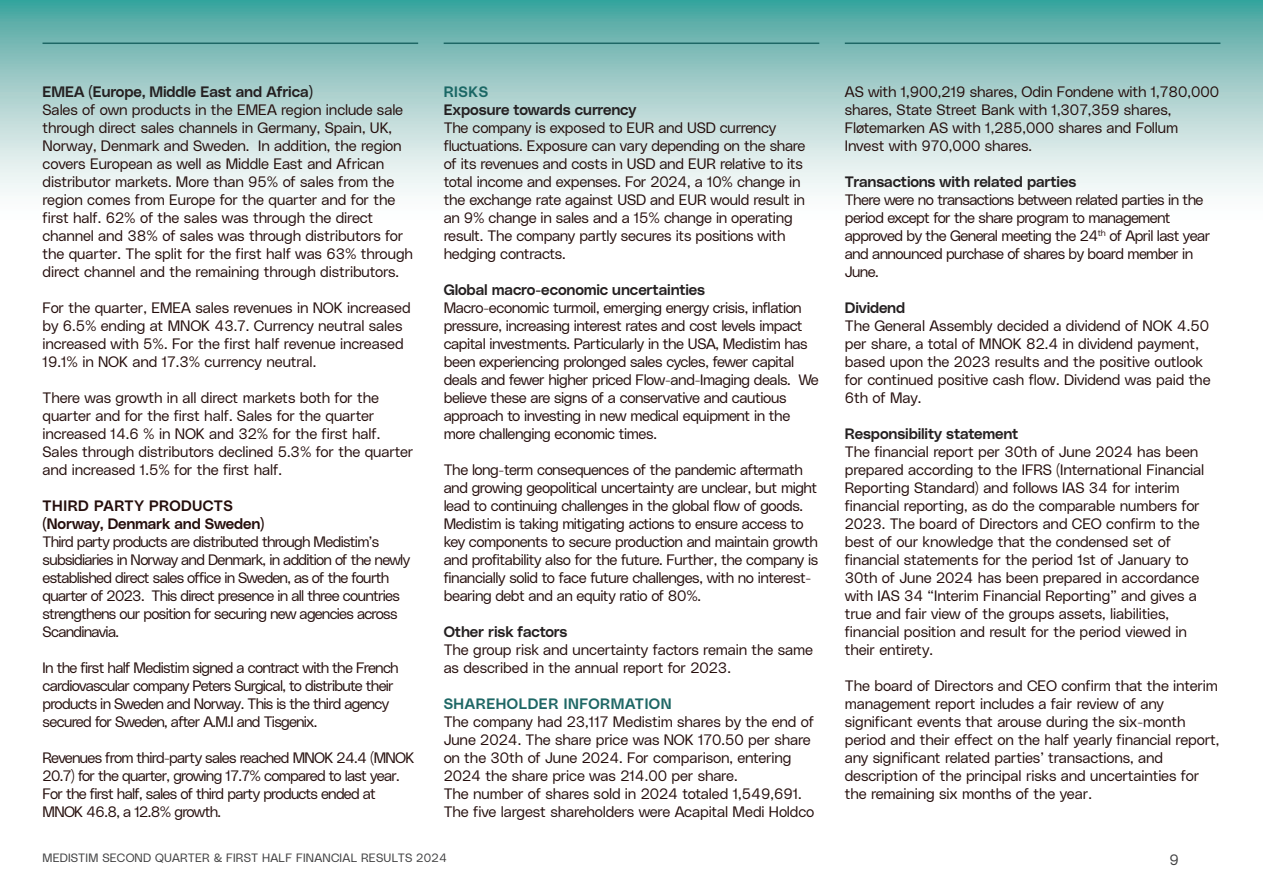
<style>
.page{position:relative;width:1263px;height:893px;background:#fff}
.page>*{position:absolute;margin:0;border:0;box-sizing:border-box;transform-origin:0 0}
.Bodytext_10_pt{font:15px/18px "Poly Sans Slim";letter-spacing:-.015em;color:#240d0b}
.Bodytext_10_pt-2{font:15px/18px "Poly Sans Slim";letter-spacing:-.05em;color:#240d0b}
.Bodytext_10_pt-3{font:15px/18px "Poly Sans Slim";letter-spacing:-.04em;color:#240d0b}
.Subtitle_2{font:15px "Poly Sans Median";letter-spacing:-.01em;color:#231f20}
.Subtitle_2-2{font:15px "Poly Sans Median";letter-spacing:-.01em;color:#240d0b}
.Bodytext_10_pt-4{font:15px "Poly Sans Median";letter-spacing:.035em;color:#1e6765}
.Subtitle_1{font:15px "Poly Sans Median";letter-spacing:.03em;color:#240d0b}
.Subtitle_1-2{font:15px "Poly Sans Median";letter-spacing:.04em;color:#1a6765}
.t1{font:15px "Poly Sans Slim";color:#3e3e3f}
.t2{font:12px "Poly Sans Slim";letter-spacing:.02em;color:#3e3e3f}
</style>
<div class="page">
<svg style="left:0;top:0;width:1263px;height:193px;background:#a6d0cd"></svg>
<hr style="left:43px;top:43px;width:375px;height:1px;background:#1e6765">
<hr style="left:444px;top:43px;width:375px;height:1px;background:#1e6765">
<hr style="left:845px;top:43px;width:375px;height:1px;background:#1e6765">
<p class="Subtitle_2" style="left:43px;top:80px;width:272px">EMEA (Europe, Middle East and Africa)</p>
<p class="Bodytext_10_pt" style="left:43px;top:99px;width:372px">Sales of own products in the EMEA region include sale through direct sales channels in Germany, Spain, UK, Norway, Denmark and Sweden. In addition, the region covers European as well as Middle East and African distributor markets. More than 95% of sales from the region comes from Europe for the quarter and for the first half. 62% of the sales was through the direct channel and 38% of sales was through distributors for the quarter. The split for the first half was 63% through direct channel and the remaining through distributors.</p>
<p class="Bodytext_10_pt" style="left:43px;top:297px;width:370px">For the quarter, EMEA sales revenues in NOK increased by 6.5% ending at MNOK 43.7. Currency neutral sales increased with 5%. For the first half revenue increased 19.1% in NOK and 17.3% currency neutral.</p>
<p class="Bodytext_10_pt" style="left:43px;top:387px;width:372px">There was growth in all direct markets both for the quarter and for the first half. Sales for the quarter increased 14.6 % in NOK and 32% for the first half.<br>Sales through distributors declined 5.3% for the quarter and increased 1.5% for the first half.</p>
<p class="Subtitle_1" style="left:43px;top:494px;width:192px">THIRD PARTY PRODUCTS</p>
<p class="Subtitle_2-2" style="left:43px;top:512px;width:223px">(Norway, Denmark and Sweden)</p>
<p class="Bodytext_10_pt-2" style="left:43px;top:531px;width:369px">Third party products are distributed through Medistim’s subsidiaries in Norway and Denmark, in addition of the newly established direct sales office in Sweden, as of the fourth quarter of 2023. This direct presence in all three countries strengthens our position for securing new agencies across Scandinavia.</p>
<p class="Bodytext_10_pt-2" style="left:43px;top:657px;width:357px">In the first half Medistim signed a contract with the French cardiovascular company Peters Surgical, to distribute their products in Sweden and Norway. This is the third agency secured for Sweden, after A.M.I and Tisgenix.</p>
<p class="Bodytext_10_pt-2" style="left:43px;top:747px;width:373px">Revenues from third-party sales reached MNOK 24.4 (MNOK 20.7) for the quarter, growing 17.7% compared to last year.<br>For the first half, sales of third party products ended at MNOK 46.8, a 12.8% growth.</p>
<p class="Subtitle_1-2" style="left:444px;top:80px;width:46px">RISKS</p>
<p class="Subtitle_2" style="left:444px;top:98px;width:194px">Exposure towards currency</p>
<p class="Bodytext_10_pt" style="left:444px;top:117px;width:363px">The company is exposed to EUR and USD currency fluctuations. Exposure can vary depending on the share of its revenues and costs in USD and EUR relative to its total income and expenses. For 2024, a 10% change in the exchange rate against USD and EUR would result in an 9% change in sales and a 15% change in operating result. The company partly secures its positions with hedging contracts.</p>
<p class="Subtitle_2" style="left:444px;top:278px;width:263px">Global macro-economic uncertainties</p>
<p class="Bodytext_10_pt" style="left:444px;top:297px;width:377px">Macro-economic turmoil, emerging energy crisis, inflation pressure, increasing interest rates and cost levels impact capital investments. Particularly in the USA, Medistim has been experiencing prolonged sales cycles, fewer capital deals and fewer higher priced Flow-and-Imaging deals. We believe these are signs of a conservative and cautious approach to investing in new medical equipment in the more challenging economic times.</p>
<p class="Bodytext_10_pt" style="left:444px;top:459px;width:376px">The long-term consequences of the pandemic aftermath and growing geopolitical uncertainty are unclear, but might lead to continuing challenges in the global flow of goods.<br>Medistim is taking mitigating actions to ensure access to key components to secure production and maintain growth and profitability also for the future. Further, the company is financially solid to face future challenges, with no interest&shy;bearing debt and an equity ratio of 80%.</p>
<p class="Subtitle_2" style="left:444px;top:620px;width:125px">Other risk factors</p>
<p class="Bodytext_10_pt" style="left:444px;top:639px;width:371px">The group risk and uncertainty factors remain the same as described in the annual report for 2023.</p>
<p class="Bodytext_10_pt-4" style="left:444px;top:692px;width:229px">SHAREHOLDER INFORMATION</p>
<p class="Bodytext_10_pt" style="left:444px;top:711px;width:372px">The company had 23,117 Medistim shares by the end of June 2024. The share price was NOK 170.50 per share on the 30th of June 2024. For comparison, entering 2024 the share price was 214.00 per share.</p>
<p class="Bodytext_10_pt" style="left:444px;top:783px;width:372px">The number of shares sold in 2024 totaled 1,549,691.<br>The five largest shareholders were Acapital Medi Holdco</p>
<p class="Bodytext_10_pt" style="left:845px;top:81px;width:376px">AS with 1,900,219 shares, Odin Fondene with 1,780,000 shares, State Street Bank with 1,307,359 shares, Fløtemarken AS with 1,285,000 shares and Follum Invest with 970,000 shares.</p>
<p class="Subtitle_2" style="left:845px;top:170px;width:233px">Transactions with related parties</p>
<p class="Bodytext_10_pt-3" style="left:845px;top:189px;width:367px">There were no transactions between related parties in the period except for the share program to management approved by the General meeting the 24<sup>th</sup> of April last year and announced purchase of shares by board member in June.</p>
<p class="Subtitle_2" style="left:845px;top:296px;width:62px">Dividend</p>
<p class="Bodytext_10_pt" style="left:845px;top:315px;width:367px">The General Assembly decided a dividend of NOK 4.50 per share, a total of MNOK 82.4 in dividend payment, based upon the 2023 results and the positive outlook for continued positive cash flow. Dividend was paid the 6th of May.</p>
<p class="Subtitle_2" style="left:845px;top:422px;width:175px">Responsibility statement</p>
<p class="Bodytext_10_pt" style="left:845px;top:441px;width:361px">The financial report per 30th of June 2024 has been prepared according to the IFRS (International Financial Reporting Standard) and follows IAS 34 for interim financial reporting, as do the comparable numbers for 2023. The board of Directors and CEO confirm to the best of our knowledge that the condensed set of financial statements for the period 1st of January to 30th of June 2024 has been prepared in accordance with IAS 34 “Interim Financial Reporting” and gives a true and fair view of the groups assets, liabilities, financial position and result for the period viewed in their entirety.</p>
<p class="Bodytext_10_pt" style="left:845px;top:675px;width:376px">The board of Directors and CEO confirm that the interim management report includes a fair review of any significant events that arouse during the six-month period and their effect on the half yearly financial report, any significant related parties’ transactions, and description of the principal risks and uncertainties for the remaining six months of the year.</p>
<p class="t2" style="left:43px;top:849px;width:406px">MEDISTIM SECOND QUARTER &amp; FIRST HALF FINANCIAL RESULTS 2024</p>
<p class="t1" style="left:1169px;top:848px;width:11px">9</p>
</div>
